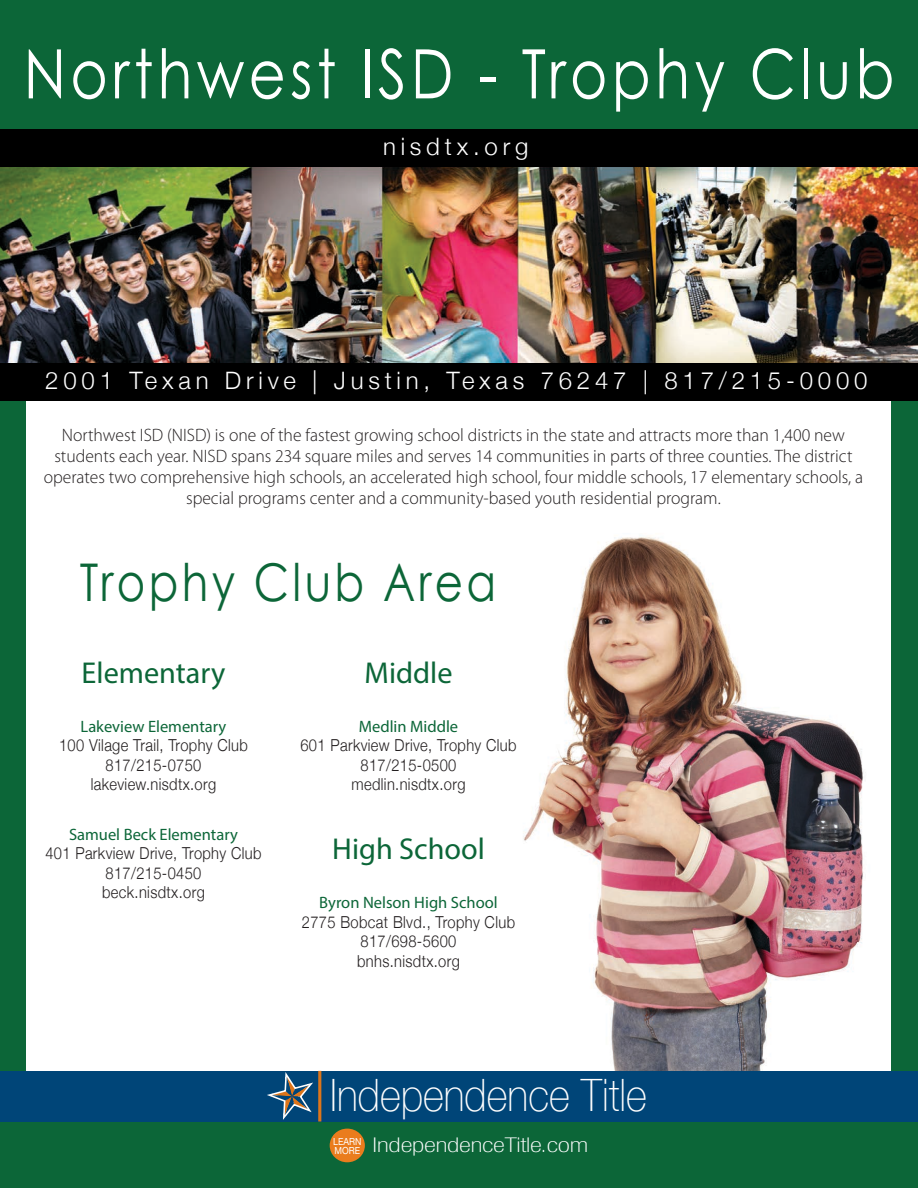
<style>
.page{position:relative;width:918px;height:1188px;background:#0c6638}
.page>*{position:absolute;margin:0;border:0;box-sizing:border-box;transform-origin:0 0}
.t1{font:68.25px "Century Gothic";letter-spacing:.075em;color:#fff;scale:.84 1}
.t2{font:52.05px "Century Gothic";letter-spacing:.075em;color:#0c6638;scale:.84 1}
.t3{font:100 44.55px "Helvetica Neue";color:#fff;scale:.9 1}
.t4{font:30.3px "Myriad Pro";color:#0c6638}
.t5{font:300 24px "Helvetica Neue";letter-spacing:.2em;color:#fff}
.t6{font:100 condensed 20.4px "Helvetica Neue";letter-spacing:-.005em;color:#fff;scale:1.4 1}
.t7{font:300 18px/21px "Myriad Pro";color:#231f20;text-align:center}
.t8{font:300 16.5px/19.5px "Helvetica Neue";letter-spacing:.025em;color:#231f20;text-align:center;scale:.89 1}
.t9{font:16.5px "Myriad Pro";color:#0c6638}
.t10{font:9.75px "Helvetica Neue";color:#fff;scale:.9 1}
</style>
<div class="page">
<div style="left:26px;top:330px;width:864px;height:751px;background:#fff"></div>
<img style="left:523px;top:537px;width:341px;height:534px">
<div style="left:0;top:1071px;width:918px;height:51px;background:#004578"></div>
<svg style="left:267px;top:1072px;width:46px;height:48px"></svg>
<hr style="left:318px;top:1071px;width:3px;height:51px;background:#dc751b">
<div style="left:330px;top:1129px;width:35px;height:33px;background:#ea7c1d;border-radius:50%"></div>
<img style="left:0;top:167px;width:918px;height:196px">
<img style="left:26px;top:330px;width:864px;height:33px">
<div style="left:0;top:130px;width:918px;height:37px;background:#000"></div>
<div style="left:0;top:363px;width:918px;height:38px;background:#000"></div>
<h1 class="t1" style="left:24px;top:32px;width:1038px">Northwest ISD - Trophy Club</h1>
<h3 class="t5" style="left:383px;top:127px;width:147px">nisdtx.org</h3>
<h3 class="t5" style="left:45px;top:361px;width:824px">2001 Texan Drive | Justin, Texas 76247 | 817/215-0000</h3>
<p class="t7" style="left:44px;top:425px;width:821px">Northwest ISD (NISD) is one of the fastest growing school districts in the state and attracts more than 1,400 new students each year. NISD spans 234 square miles and serves 14 communities in parts of three counties. The district operates two comprehensive high schools, an accelerated high school, four middle schools, 17 elementary schools, a special programs center and a community-based youth residential program.</p>
<h2 class="t2" style="left:80px;top:550px;width:497px">Trophy Club Area</h2>
<h3 class="t4" style="left:82px;top:654px;width:145px">Elementary</h3>
<p class="t9" style="left:81px;top:716px;width:147px">Lakeview Elementary</p>
<p class="t8" style="left:59px;top:734px;width:214px">100 Vilage Trail, Trophy Club<br>817/215-0750 lakeview.nisdtx.org</p>
<p class="t9" style="left:69px;top:824px;width:170px">Samuel Beck Elementary</p>
<p class="t8" style="left:45px;top:842px;width:244px">401 Parkview Drive, Trophy Club<br>817/215-0450<br>beck.nisdtx.org</p>
<h3 class="t4" style="left:364px;top:654px;width:90px">Middle</h3>
<p class="t9" style="left:359px;top:716px;width:101px">Medlin Middle</p>
<p class="t8" style="left:300px;top:734px;width:244px">601 Parkview Drive, Trophy Club<br>817/215-0500<br>medlin.nisdtx.org</p>
<h3 class="t4" style="left:332px;top:830px;width:154px">High School</h3>
<p class="t9" style="left:319px;top:893px;width:180px">Byron Nelson High School</p>
<p class="t8" style="left:302px;top:911px;width:241px">2775 Bobcat Blvd., Trophy Club<br>817/698-5600<br>bnhs.nisdtx.org</p>
<h3 class="t3" style="left:330px;top:1062px;width:353px">Independence Title</h3>
<p class="t10" style="left:333px;top:1136px;width:33px">LEARN</p>
<p class="t6" style="left:334px;top:1133px;width:183px"><sub>MORE</sub> IndependenceTitle.com</p>
</div>
